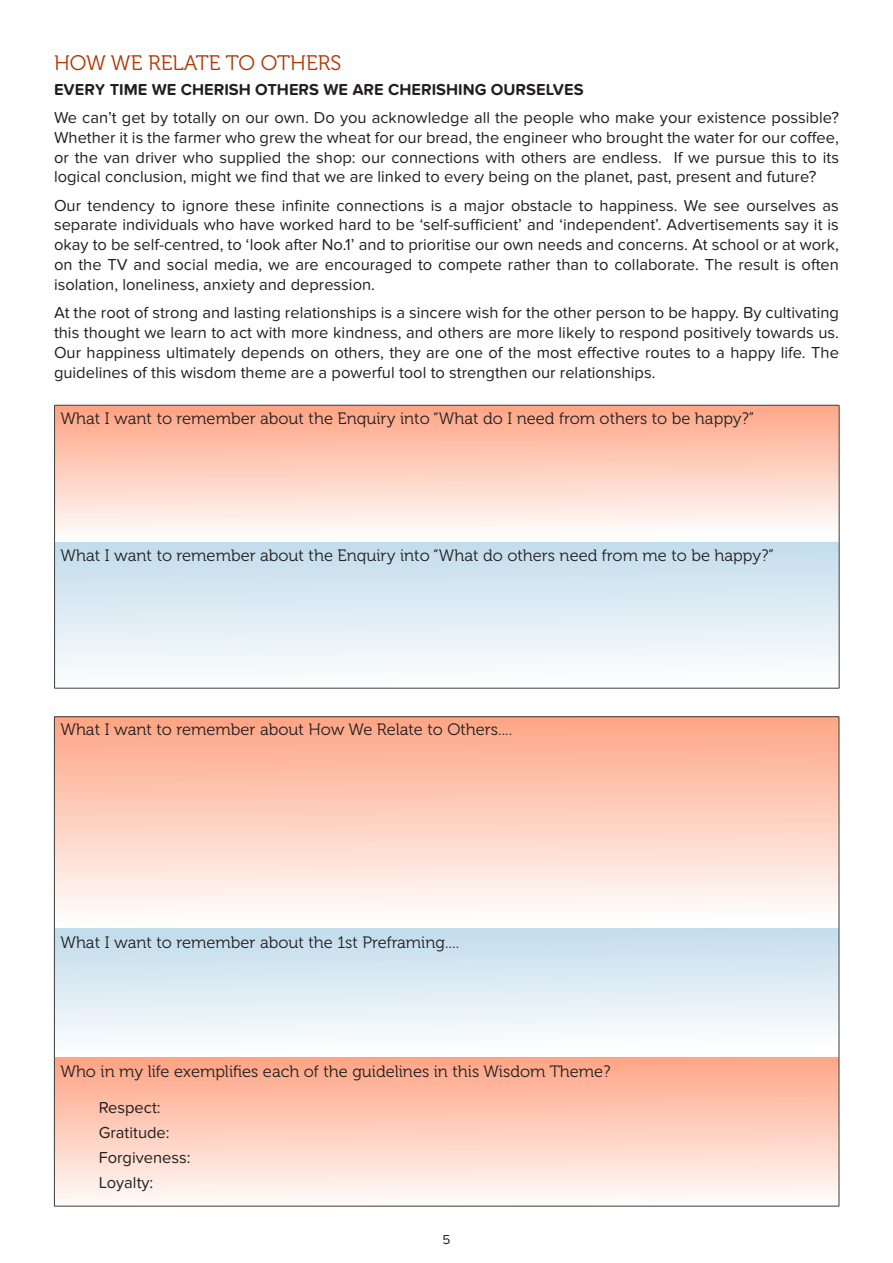
<style>
.page{position:relative;width:893px;height:1263px;background:#fff}
.page>*{position:absolute;margin:0;border:0;box-sizing:border-box;transform-origin:0 0}
.Heading_1{font:21px "Museo 300";color:#b13700}
.Body{font:16.5px/19.8px "Proxima Nova Soft";color:#231f20;text-align:justify}
.Heading_2{font:16.5px "Museo 300";color:#231f20}
.Body-2{font:700 16.5px "Proxima Nova Soft";color:#231f20}
.t1{font:13.5px "Proxima Nova Soft";color:#231f20}
</style>
<div class="page">
<div style="left:54px;top:929px;width:785px;height:123px;background:linear-gradient(to bottom,#c2dceb,#fefefe)"></div>
<div style="left:54px;top:716px;width:785px;height:207px;background:linear-gradient(to bottom,#fea484,#fefefe)"></div>
<div style="left:54px;top:1058px;width:785px;height:151px;background:linear-gradient(to bottom,#fea585,#fefefe)"></div>
<div style="left:54px;top:542px;width:785px;height:145px;background:linear-gradient(to bottom,#c2dceb,#fefefe)"></div>
<div style="left:54px;top:405px;width:785px;height:133px;background:linear-gradient(to bottom,#fea585,#fefefe)"></div>
<hr style="left:54px;top:405px;width:785px;height:1px;background:#3e3e3f">
<hr style="left:54px;top:405px;width:1px;height:137px;background:#3e3e3f">
<hr style="left:839px;top:405px;width:1px;height:137px;background:#3e3e3f">
<hr style="left:54px;top:542px;width:1px;height:146px;background:#3e3e3f">
<hr style="left:839px;top:542px;width:1px;height:146px;background:#3e3e3f">
<hr style="left:54px;top:688px;width:785px;height:1px;background:#3e3e3f">
<hr style="left:54px;top:716px;width:785px;height:1px;background:#3c3c3d">
<hr style="left:54px;top:717px;width:1px;height:213px;background:#3c3c3d">
<hr style="left:839px;top:717px;width:1px;height:213px;background:#3c3c3d">
<hr style="left:54px;top:930px;width:1px;height:128px;background:#3c3c3d">
<hr style="left:839px;top:930px;width:1px;height:128px;background:#3c3c3d">
<hr style="left:54px;top:1058px;width:1px;height:148px;background:#3c3c3d">
<hr style="left:839px;top:1058px;width:1px;height:148px;background:#3c3c3d">
<hr style="left:54px;top:1206px;width:785px;height:1px;background:#3c3c3d">
<p class="Heading_1" style="left:54px;top:51px;width:289px">HOW WE RELATE TO OTHERS</p>
<p class="Body-2" style="left:54px;top:80px;width:531px">EVERY TIME WE CHERISH OTHERS WE ARE CHERISHING OURSELVES</p>
<p class="Body" style="left:54px;top:108px;width:786px">We can’t get by totally on our own. Do you acknowledge all the people who make your existence possible?<br>Whether it is the farmer who grew the wheat for our bread, the engineer who brought the water for our coffee, or the van driver who supplied the shop: our connections with others are endless. If we pursue this to its logical conclusion, might we find that we are linked to every being on the planet, past, present and future?</p>
<p class="Body" style="left:54px;top:195px;width:786px">Our tendency to ignore these infinite connections is a major obstacle to happiness. We see ourselves as separate individuals who have worked hard to be ‘self-sufficient’ and ‘independent’. Advertisements say it is okay to be self-centred, to ‘look after No.1’ and to prioritise our own needs and concerns. At school or at work, on the TV and social media, we are encouraged to compete rather than to collaborate. The result is often isolation, loneliness, anxiety and depression.</p>
<p class="Body" style="left:54px;top:303px;width:787px">At the root of strong and lasting relationships is a sincere wish for the other person to be happy. By cultivating this thought we learn to act with more kindness, and others are more likely to respond positively towards us.<br>Our happiness ultimately depends on others, they are one of the most effective routes to a happy life. The guidelines of this wisdom theme are a powerful tool to strengthen our relationships.</p>
<p class="Heading_2" style="left:61px;top:409px;width:695px">What I want to remember about the Enquiry into “What do I need from others to be happy?”</p>
<p class="Heading_2" style="left:61px;top:546px;width:715px">What I want to remember about the Enquiry into “What do others need from me to be happy?”</p>
<p class="Heading_2" style="left:60px;top:720px;width:453px">What I want to remember about How We Relate to Others....</p>
<p class="Heading_2" style="left:60px;top:933px;width:400px">What I want to remember about the 1st Preframing....</p>
<p class="Heading_2" style="left:60px;top:1062px;width:552px">Who in my life exemplifies each of the guidelines in this Wisdom Theme?</p>
<p class="Body" style="left:99px;top:1095px;width:94px;line-height:25px;text-align:left">Respect:<br>Gratitude:<br>Forgiveness:<br>Loyalty:</p>
<p class="t1" style="left:442px;top:1231px;width:9px">5</p>
</div>
